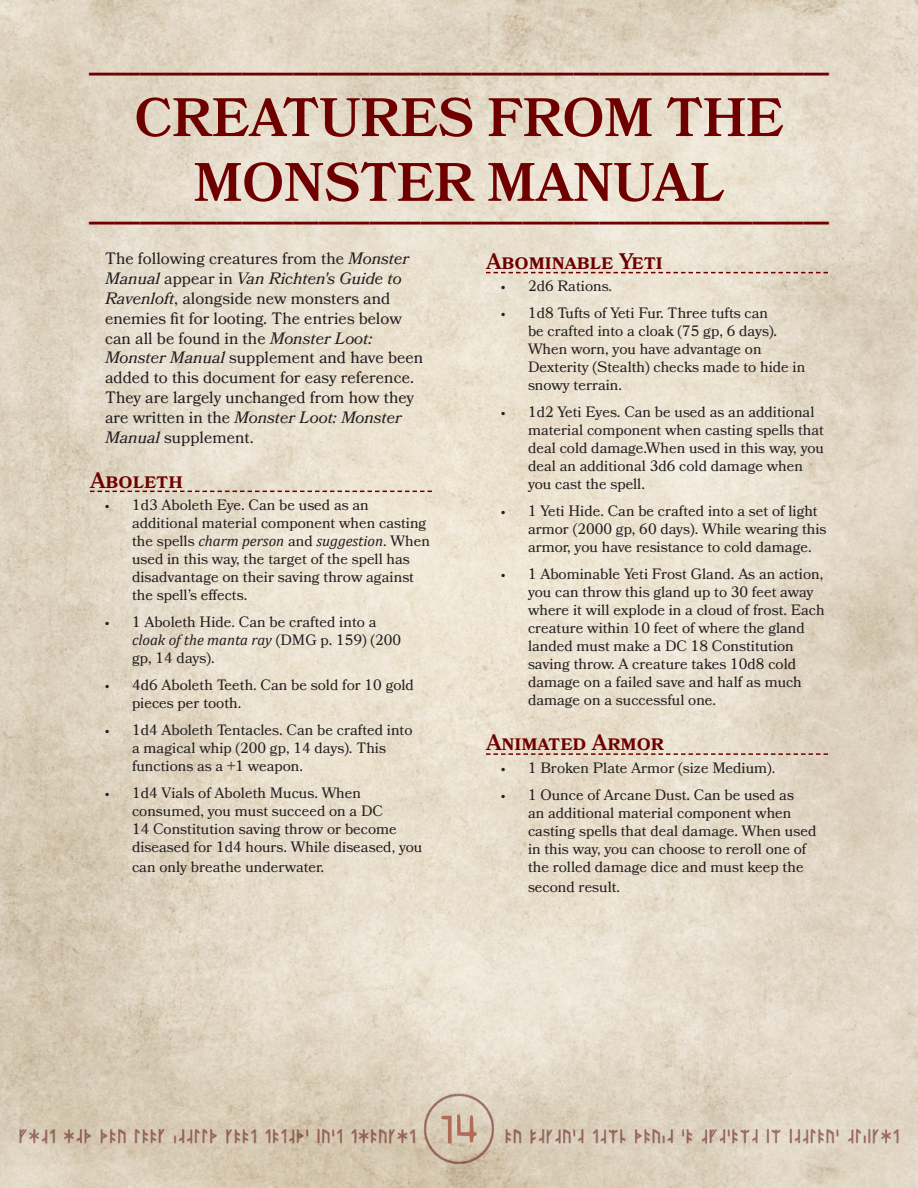
<style>
.page{position:relative;width:918px;height:1188px;background:#fff}
.page>*{position:absolute;margin:0;border:0;box-sizing:border-box;transform-origin:0 0}
.Header_-_Sections{font:600 54px/64.8px "Bookmania";color:#6f0000;text-align:center}
.t1{font:54px "Younger Futhark Short Twig Mad";color:#b16c58}
.t2{font:700 45px "Bookmania";color:#6f0000}
.Header{font:600 22.5px "Bookmania";color:#6f0000}
.Monster_Loot{font:16.5px/19.8px "Bookmania";color:#231f20}
.t3{font:15px/18px "Bookmania";color:#231f20}
.s1{font-style:italic}
.s2{font-family:"Cambria";font-style:italic}
</style>
<div class="page">
<img style="left:0;top:0;width:918px;height:1188px">
<img style="left:0;top:976px;width:918px;height:192px">
<svg style="left:90px;top:491px;width:342px;height:1px"></svg>
<svg style="left:486px;top:272px;width:342px;height:1px"></svg>
<svg style="left:486px;top:753px;width:342px;height:2px"></svg>
<p class="t2" style="left:89px;top:28px;width:741px">_____________________________</p>
<p class="Header_-_Sections" style="left:135px;top:85px;width:650px">CREATURES FROM THE<br>MONSTER MANUAL</p>
<p class="t2" style="left:89px;top:177px;width:741px">_____________________________</p>
<p class="Header" style="left:486px;top:248px;width:178px">Abominable Yeti</p>
<p class="t3" style="left:501px;top:277px;width:113px">• 2d6 Rations.</p>
<p class="t3" style="left:528px;top:304px;width:279px;text-indent:-27px">• 1d8 Tufts of Yeti Fur. Three tufts can<br>be crafted into a cloak (75 gp, 6 days).<br>When worn, you have advantage on Dexterity (Stealth) checks made to hide in snowy terrain.</p>
<p class="t3" style="left:528px;top:403px;width:298px;text-indent:-27px">• 1d2 Yeti Eyes. Can be used as an additional material component when casting spells that deal cold damage.When used in this way, you deal an additional 3d6 cold damage when you cast the spell.</p>
<p class="t3" style="left:528px;top:502px;width:300px;text-indent:-27px">• 1 Yeti Hide. Can be crafted into a set of light armor (2000 gp, 60 days). While wearing this armor, you have resistance to cold damage.</p>
<p class="t3" style="left:528px;top:565px;width:298px;text-indent:-27px">• 1 Abominable Yeti Frost Gland. As an action, you can throw this gland up to 30 feet away where it will explode in a cloud of frost. Each creature within 10 feet of where the gland landed must make a DC 18 Constitution saving throw. A creature takes 10d8 cold damage on a failed save and half as much damage on a successful one.</p>
<p class="Header" style="left:486px;top:729px;width:180px">Animated Armor</p>
<p class="t3" style="left:501px;top:759px;width:276px">• 1 Broken Plate Armor (size Medium).</p>
<p class="t3" style="left:528px;top:786px;width:290px;text-indent:-27px">• 1 Ounce of Arcane Dust. Can be used as<br>an additional material component when casting spells that deal damage. When used in this way, you can choose to reroll one of the rolled damage dice and must keep the</p>
<p class="t3" style="left:528px;top:877px;width:94px">second result.</p>
<p class="Monster_Loot" style="left:105px;top:249px;width:320px">The following creatures from the <span class="s1">Monster Manual</span> appear in <span class="s1">Van Richten's Guide to Ravenloft</span>, alongside new monsters and enemies fit for looting. The entries below can all be found in the <span class="s1">Monster Loot:<br>Monster Manual</span> supplement and have been added to this document for easy reference.<br>They are largely unchanged from how they are written in the <span class="s1">Monster Loot: Monster Manual</span> supplement.</p>
<p class="Header" style="left:90px;top:467px;width:94px">Aboleth</p>
<p class="t3" style="left:132px;top:496px;width:299px;text-indent:-27px">• 1d3 Aboleth Eye. Can be used as an additional material component when casting the spells <span class="s2">charm person</span> and <span class="s2">suggestion</span>. When used in this way, the target of the spell has disadvantage on their saving throw against the spell’s effects.</p>
<p class="t3" style="left:132px;top:613px;width:271px;text-indent:-27px">• 1 Aboleth Hide. Can be crafted into a <span class="s2">cloak of the manta ray</span> (DMG p. 159) (200 gp, 14 days).</p>
<p class="t3" style="left:132px;top:676px;width:283px;text-indent:-27px">• 4d6 Aboleth Teeth. Can be sold for 10 gold pieces per tooth.</p>
<p class="t3" style="left:132px;top:721px;width:282px;text-indent:-27px">• 1d4 Aboleth Tentacles. Can be crafted into a magical whip (200 gp, 14 days). This functions as a +1 weapon.</p>
<p class="t3" style="left:132px;top:784px;width:292px;text-indent:-27px">• 1d4 Vials of Aboleth Mucus. When consumed, you must succeed on a DC<br>14 Constitution saving throw or become diseased for 1d4 hours. While diseased, you</p>
<p class="t3" style="left:132px;top:858px;width:194px">can only breathe underwater.</p>
<h1 class="t1" style="left:438px;top:1098px;width:43px">14</h1>
</div>
